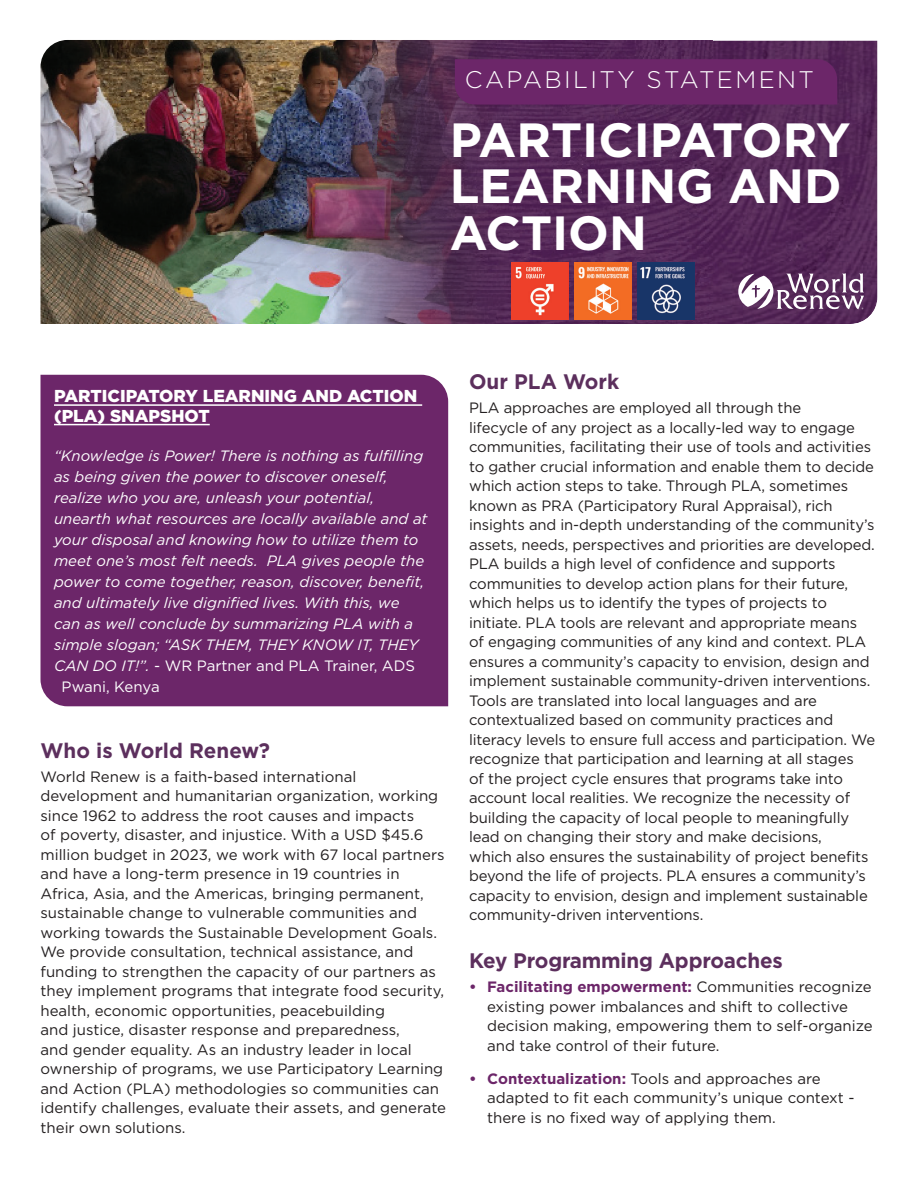
<style>
.page{position:relative;width:918px;height:1188px;background:#fff}
.page>*{position:absolute;margin:0;border:0;box-sizing:border-box;transform-origin:0 0}
.t1{font:700 48px/46.5px "Gotham";color:#fff}
.t2{font:300 24px "Gotham";letter-spacing:.1em;color:#fff}
.t3{font:700 21px "Gotham";letter-spacing:-.01em;color:#5c2f5d}
.t4{font:900 17.25px/19.5px "Gotham";color:#fff}
.t5{font:15px/19.5px "Gotham";letter-spacing:-.01em;color:#231f20}
.t6{font:italic 15px "Gotham";color:#fff}
.t7{font:15px "Gotham";color:#fff}
.s1{font-style:italic}
.s2{font-weight:700;color:#6c2669}
</style>
<div class="page">
<img style="left:351px;top:40px;width:527px;height:284px">
<img style="left:40px;top:40px;width:311px;height:284px">
<img style="left:350px;top:40px;width:363px;height:1px">
<div style="left:40px;top:375px;width:408px;height:331px;background:#6c2669"></div>
<hr style="left:54px;top:404px;width:368px;height:2px;background:#fff">
<hr style="left:54px;top:424px;width:156px;height:1px;background:#fff">
<div style="left:455px;top:59px;width:382px;height:46px;background:#6c2669"></div>
<svg style="left:738px;top:273px;width:126px;height:36px"></svg>
<img style="left:511px;top:262px;width:58px;height:58px">
<img style="left:574px;top:262px;width:58px;height:58px">
<img style="left:637px;top:262px;width:58px;height:58px">
<h2 class="t2" style="left:465px;top:71px;width:351px">CAPABILITY STATEMENT</h2>
<h1 class="t1" style="left:450px;top:120px;width:402px">PARTICIPATORY<br>LEARNING AND<br>ACTION</h1>
<p class="t4" style="left:54px;top:388px;width:365px">PARTICIPATORY LEARNING AND ACTION (PLA) SNAPSHOT</p>
<p class="t6" style="left:54px;top:450px;width:371px">“Knowledge is Power! There is nothing as fulfilling</p>
<p class="t6" style="left:54px;top:471px;width:335px">as being given the power to discover oneself,</p>
<p class="t6" style="left:54px;top:492px;width:322px">realize who you are, unleash your potential,</p>
<p class="t6" style="left:54px;top:513px;width:375px">unearth what resources are locally available and at</p>
<p class="t6" style="left:54px;top:534px;width:366px">your disposal and knowing how to utilize them to</p>
<p class="t6" style="left:54px;top:555px;width:372px">meet one’s most felt needs. PLA gives people the</p>
<p class="t6" style="left:54px;top:576px;width:372px">power to come together, reason, discover, benefit,</p>
<p class="t6" style="left:54px;top:597px;width:347px">and ultimately live dignified lives. With this, we</p>
<p class="t6" style="left:54px;top:618px;width:361px">can as well conclude by summarizing PLA with a</p>
<p class="t6" style="left:54px;top:639px;width:366px">simple slogan; “ASK THEM, THEY KNOW IT, THEY</p>
<p class="t7" style="left:54px;top:660px;width:363px"><span class="s1">CAN DO IT!”.</span> - WR Partner and PLA Trainer, ADS</p>
<p class="t7" style="left:62px;top:681px;width:100px">Pwani, Kenya</p>
<h3 class="t3" style="left:41px;top:742px;width:231px">Who is World Renew?</h3>
<p class="t5" style="left:41px;top:768px;width:407px">World Renew is a faith-based international development and humanitarian organization, working since 1962 to address the root causes and impacts<br>of poverty, disaster, and injustice. With a USD $45.6 million budget in 2023, we work with 67 local partners and have a long-term presence in 19 countries in Africa, Asia, and the Americas, bringing permanent, sustainable change to vulnerable communities and working towards the Sustainable Development Goals.<br>We provide consultation, technical assistance, and funding to strengthen the capacity of our partners as they implement programs that integrate food security, health, economic opportunities, peacebuilding<br>and justice, disaster response and preparedness,<br>and gender equality. As an industry leader in local ownership of programs, we use Participatory Learning and Action (PLA) methodologies so communities can identify challenges, evaluate their assets, and generate their own solutions.</p>
<h3 class="t3" style="left:469px;top:374px;width:152px">Our PLA Work</h3>
<p class="t5" style="left:469px;top:400px;width:408px">PLA approaches are employed all through the<br>lifecycle of any project as a locally-led way to engage communities, facilitating their use of tools and activities to gather crucial information and enable them to decide which action steps to take. Through PLA, sometimes known as PRA (Participatory Rural Appraisal), rich insights and in-depth understanding of the community’s assets, needs, perspectives and priorities are developed.<br>PLA builds a high level of confidence and supports communities to develop action plans for their future, which helps us to identify the types of projects to initiate. PLA tools are relevant and appropriate means of engaging communities of any kind and context. PLA ensures a community’s capacity to envision, design and implement sustainable community-driven interventions.<br>Tools are translated into local languages and are contextualized based on community practices and literacy levels to ensure full access and participation. We recognize that participation and learning at all stages<br>of the project cycle ensures that programs take into account local realities. We recognize the necessity of building the capacity of local people to meaningfully lead on changing their story and make decisions,<br>which also ensures the sustainability of project benefits beyond the life of projects. PLA ensures a community’s capacity to envision, design and implement sustainable community-driven interventions.</p>
<h3 class="t3" style="left:469px;top:953px;width:315px">Key Programming Approaches</h3>
<p class="t5" style="left:487px;top:979px;width:387px;text-indent:-18px"><span class="s2">• Facilitating empowerment:</span> Communities recognize existing power imbalances and shift to collective decision making, empowering them to self-organize and take control of their future.</p>
<p class="t5" style="left:487px;top:1070px;width:369px;text-indent:-18px"><span class="s2">• Contextualization:</span> Tools and approaches are adapted to fit each community’s unique context - there is no fixed way of applying them.</p>
</div>
